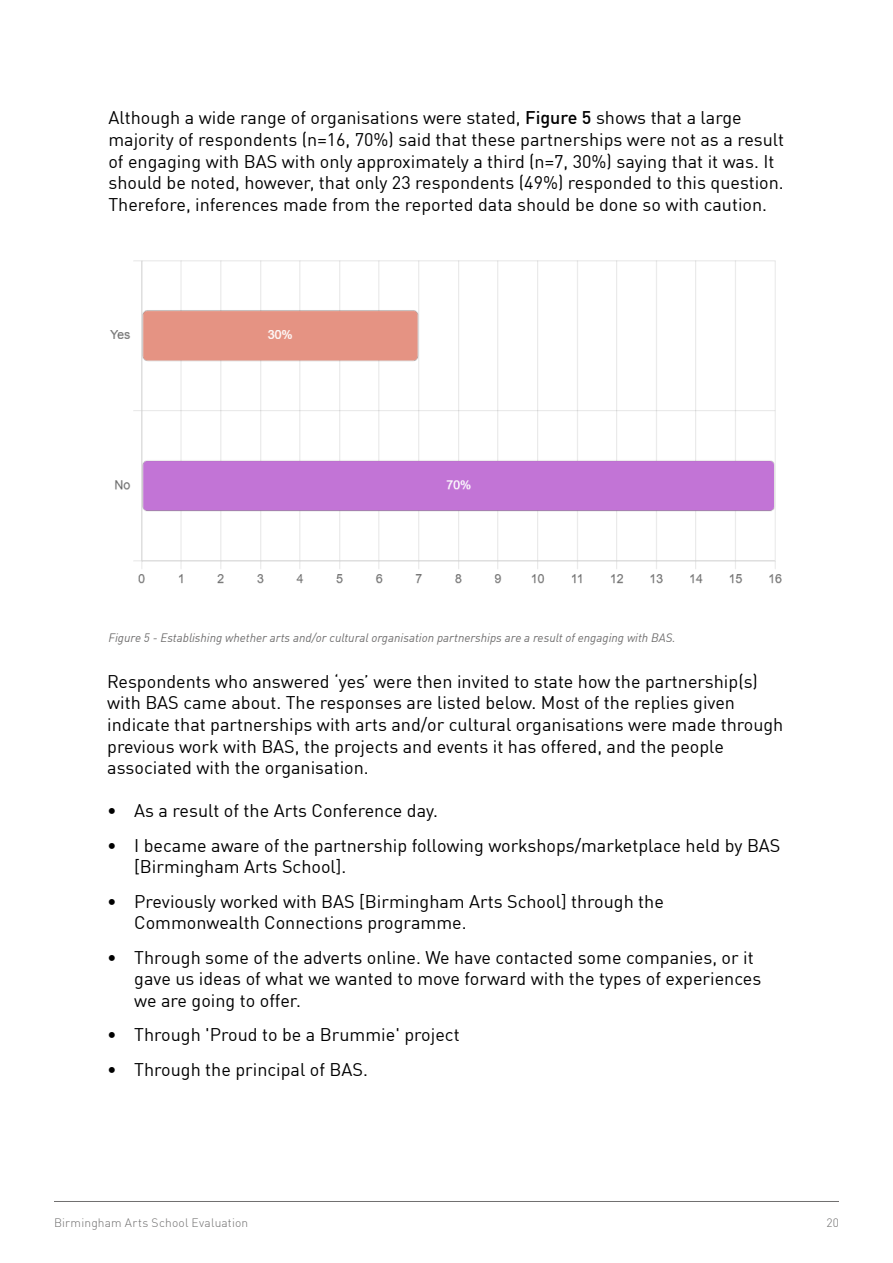
<style>
.page{position:relative;width:893px;height:1263px;background:#fff}
.page>*{position:absolute;margin:0;border:0;box-sizing:border-box;transform-origin:0 0}
.Body_Text{font:18px/21.6px "DIN Offc";color:#000}
.Note{font:italic 12px "DIN Offc";color:#706f6f}
.Note-2{font:300 12px "DIN Offc";letter-spacing:.015em;color:#706f6f}
.s1{font-weight:500}
</style>
<div class="page">
<hr style="left:54px;top:1201px;width:785px;height:1px;background:#706f6f">
<img style="left:110px;top:260px;width:672px;height:324px">
<p class="Body_Text" style="left:108px;top:107px;width:677px">Although a wide range of organisations were stated, <span class="s1">Figure 5</span> shows that a large majority of respondents (n=16, 70%) said that these partnerships were not as a result of engaging with BAS with only approximately a third (n=7, 30%) saying that it was. It should be noted, however, that only 23 respondents (49%) responded to this question.<br>Therefore, inferences made from the reported data should be done so with caution.</p>
<p class="Note" style="left:108px;top:630px;width:569px">Figure 5 - Establishing whether arts and/or cultural organisation partnerships are a result of engaging with BAS.</p>
<p class="Body_Text" style="left:107px;top:670px;width:678px">Respondents who answered ‘yes’ were then invited to state how the partnership(s) with BAS came about. The responses are listed below. Most of the replies given indicate that partnerships with arts and/or cultural organisations were made through previous work with BAS, the projects and events it has offered, and the people associated with the organisation.</p>
<p class="Body_Text" style="left:107px;top:800px;width:332px">• As a result of the Arts Conference day.</p>
<p class="Body_Text" style="left:134px;top:834px;width:648px;text-indent:-27px">• I became aware of the partnership following workshops/marketplace held by BAS [Birmingham Arts School].</p>
<p class="Body_Text" style="left:134px;top:890px;width:531px;text-indent:-27px">• Previously worked with BAS [Birmingham Arts School] through the<br>Commonwealth Connections programme.</p>
<p class="Body_Text" style="left:134px;top:946px;width:629px;text-indent:-27px">• Through some of the adverts online. We have contacted some companies, or it gave us ideas of what we wanted to move forward with the types of experiences we are going to offer.</p>
<p class="Body_Text" style="left:107px;top:1023px;width:354px">• Through 'Proud to be a Brummie' project</p>
<p class="Body_Text" style="left:107px;top:1058px;width:262px">• Through the principal of BAS.</p>
<p class="Note-2" style="left:54px;top:1215px;width:196px">Birmingham Arts School Evaluation</p>
<p class="Note-2" style="left:827px;top:1215px;width:14px">20</p>
</div>
